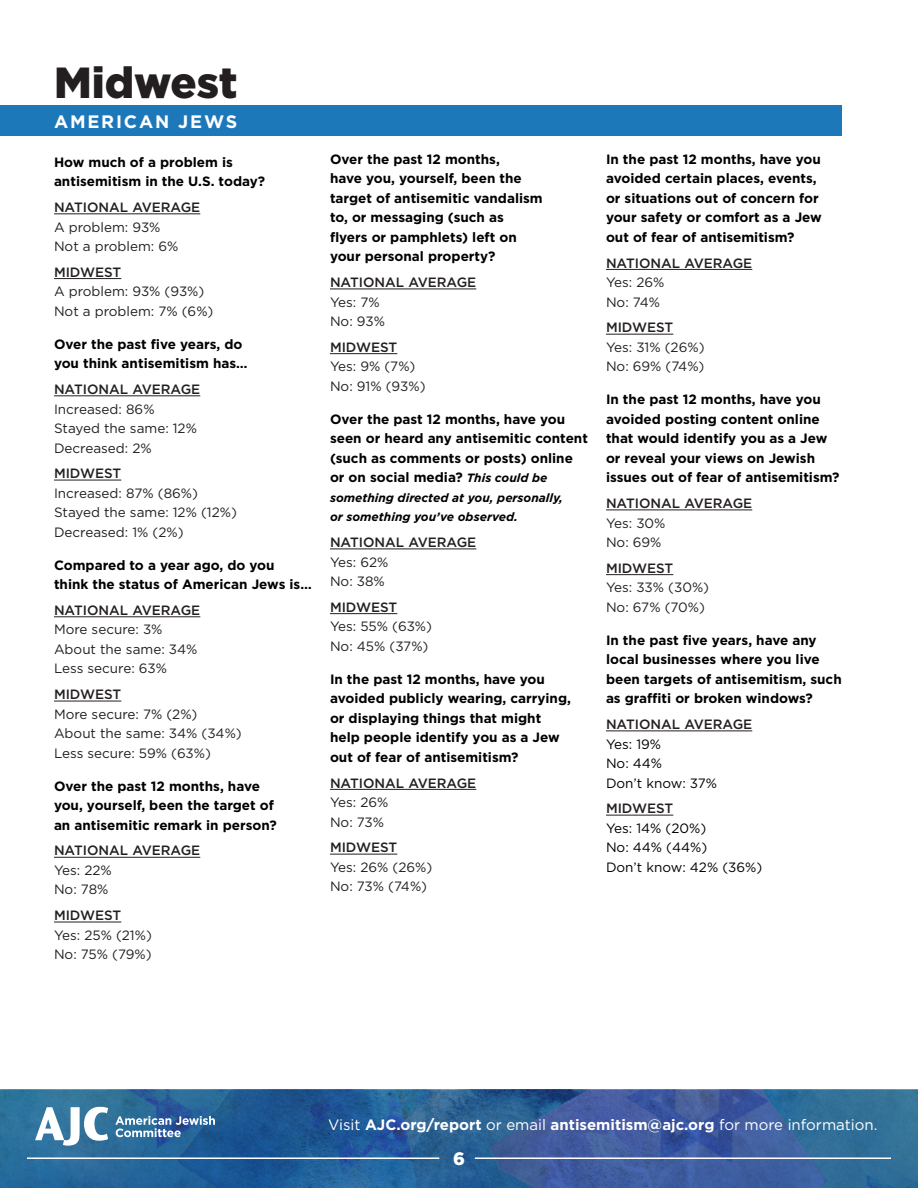
<style>
.page{position:relative;width:918px;height:1188px;background:#fff}
.page>*{position:absolute;margin:0;border:0;box-sizing:border-box;transform-origin:0 0}
.t1{font:900 43.5px "Gotham";color:#231f20}
.t2{font:700 18px "Gotham";letter-spacing:.1em;color:#fff}
.t3{font:900 18px "Gotham";color:#fff}
.t4{font:700 15px "Gotham";color:#fff}
.Question{font:700 13.5px/19.5px "Gotham";color:#000}
.Body_Answers{font:13.5px "Gotham";color:#231f20}
.Header_within_Q{font:500 13.5px "Gotham";color:#231f20}
.Body_Answers-2{font:13.5px "Gotham";color:#000}
.Question-2{font:italic 700 12px/19.5px "Gotham";color:#000}
.s1{font-style:italic;font-size:12px}
.s2{font-weight:400}
</style>
<div class="page">
<svg style="left:0;top:1090px;width:918px;height:98px;background:#2e6199"></svg>
<svg style="left:115px;top:1116px;width:100px;height:21px;background:#638db4"></svg>
<svg style="left:35px;top:1107px;width:73px;height:39px"></svg>
<hr style="left:27px;top:1157px;width:412px;height:2px;background:#fff">
<hr style="left:475px;top:1157px;width:416px;height:2px;background:#fff">
<div style="left:0;top:105px;width:841px;height:31px;background:#1c78b9"></div>
<hr style="left:54px;top:214px;width:146px;height:1px;background:#231f20">
<hr style="left:54px;top:278px;width:67px;height:1px;background:#231f20">
<hr style="left:54px;top:396px;width:146px;height:1px;background:#231f20">
<hr style="left:54px;top:480px;width:67px;height:1px;background:#231f20">
<hr style="left:54px;top:617px;width:146px;height:1px;background:#231f20">
<hr style="left:54px;top:701px;width:67px;height:1px;background:#231f20">
<hr style="left:54px;top:857px;width:146px;height:1px;background:#231f20">
<hr style="left:54px;top:922px;width:67px;height:1px;background:#231f20">
<hr style="left:330px;top:289px;width:146px;height:1px;background:#231f20">
<hr style="left:330px;top:353px;width:67px;height:1px;background:#231f20">
<hr style="left:330px;top:549px;width:146px;height:1px;background:#231f20">
<hr style="left:330px;top:613px;width:67px;height:1px;background:#231f20">
<hr style="left:330px;top:789px;width:146px;height:1px;background:#231f20">
<hr style="left:330px;top:854px;width:67px;height:1px;background:#231f20">
<hr style="left:606px;top:269px;width:146px;height:1px;background:#231f20">
<hr style="left:606px;top:334px;width:67px;height:1px;background:#231f20">
<hr style="left:606px;top:510px;width:146px;height:1px;background:#231f20">
<hr style="left:606px;top:574px;width:67px;height:1px;background:#231f20">
<hr style="left:606px;top:731px;width:146px;height:1px;background:#231f20">
<hr style="left:606px;top:815px;width:67px;height:1px;background:#231f20">
<p class="t1" style="left:54px;top:52px;width:185px">Midwest</p>
<p class="t2" style="left:54px;top:109px;width:185px">AMERICAN JEWS</p>
<p class="Question" style="left:54px;top:152px;width:213px">How much of a problem is antisemitism in the U.S. today?</p>
<p class="Header_within_Q" style="left:54px;top:198px;width:148px">NATIONAL AVERAGE</p>
<p class="Body_Answers" style="left:54px;top:218px;width:108px">A problem: 93%</p>
<p class="Body_Answers" style="left:54px;top:238px;width:126px">Not a problem: 6%</p>
<p class="Header_within_Q" style="left:54px;top:263px;width:69px">MIDWEST</p>
<p class="Body_Answers" style="left:54px;top:283px;width:152px">A problem: 93% (93%)</p>
<p class="Body_Answers" style="left:54px;top:302px;width:161px">Not a problem: 7% (6%)</p>
<p class="Question" style="left:54px;top:334px;width:195px">Over the past five years, do you think antisemitism has…</p>
<p class="Header_within_Q" style="left:54px;top:380px;width:148px">NATIONAL AVERAGE</p>
<p class="Body_Answers" style="left:54px;top:400px;width:102px">Increased: 86%</p>
<p class="Body_Answers" style="left:54px;top:420px;width:145px">Stayed the same: 12%</p>
<p class="Body_Answers" style="left:54px;top:439px;width:99px">Decreased: 2%</p>
<p class="Header_within_Q" style="left:54px;top:465px;width:69px">MIDWEST</p>
<p class="Body_Answers" style="left:54px;top:484px;width:146px">Increased: 87% (86%)</p>
<p class="Body_Answers" style="left:54px;top:504px;width:184px">Stayed the same: 12% (12%)</p>
<p class="Body_Answers" style="left:54px;top:523px;width:131px">Decreased: 1% (2%)</p>
<p class="Question" style="left:54px;top:555px;width:259px">Compared to a year ago, do you think the status of American Jews is…</p>
<p class="Header_within_Q" style="left:54px;top:601px;width:148px">NATIONAL AVERAGE</p>
<p class="Body_Answers" style="left:54px;top:621px;width:110px">More secure: 3%</p>
<p class="Body_Answers" style="left:54px;top:641px;width:145px">About the same: 34%</p>
<p class="Body_Answers" style="left:54px;top:660px;width:115px">Less secure: 63%</p>
<p class="Header_within_Q" style="left:54px;top:686px;width:69px">MIDWEST</p>
<p class="Body_Answers" style="left:54px;top:705px;width:145px">More secure: 7% (2%)</p>
<p class="Body_Answers" style="left:54px;top:725px;width:189px">About the same: 34% (34%)</p>
<p class="Body_Answers" style="left:54px;top:744px;width:159px">Less secure: 59% (63%)</p>
<p class="Question" style="left:54px;top:776px;width:224px">Over the past 12 months, have you, yourself, been the target of an antisemitic remark in person?</p>
<p class="Header_within_Q" style="left:54px;top:842px;width:148px">NATIONAL AVERAGE</p>
<p class="Body_Answers" style="left:54px;top:862px;width:59px">Yes: 22%</p>
<p class="Body_Answers" style="left:54px;top:881px;width:56px">No: 78%</p>
<p class="Header_within_Q" style="left:54px;top:907px;width:69px">MIDWEST</p>
<p class="Body_Answers" style="left:54px;top:926px;width:99px">Yes: 25% (21%)</p>
<p class="Body_Answers" style="left:54px;top:946px;width:99px">No: 75% (79%)</p>
<p class="Question" style="left:330px;top:149px;width:214px">Over the past 12 months,<br>have you, yourself, been the target of antisemitic vandalism to, or messaging (such as flyers or pamphlets) left on your personal property?</p>
<p class="Header_within_Q" style="left:330px;top:274px;width:148px">NATIONAL AVERAGE</p>
<p class="Body_Answers" style="left:330px;top:293px;width:51px">Yes: 7%</p>
<p class="Body_Answers" style="left:330px;top:313px;width:57px">No: 93%</p>
<p class="Header_within_Q" style="left:330px;top:338px;width:69px">MIDWEST</p>
<p class="Body_Answers" style="left:330px;top:358px;width:87px">Yes: 9% (7%)</p>
<p class="Body_Answers" style="left:330px;top:377px;width:97px">No: 91% (93%)</p>
<p class="Question" style="left:330px;top:409px;width:259px">Over the past 12 months, have you seen or heard any antisemitic content (such as comments or posts) online or on social media? <span class="s1">This could be</span></p>
<p class="Question-2" style="left:330px;top:488px;width:235px">something directed at you, personally, or something you’ve observed.</p>
<p class="Header_within_Q" style="left:330px;top:534px;width:148px">NATIONAL AVERAGE</p>
<p class="Body_Answers" style="left:330px;top:553px;width:60px">Yes: 62%</p>
<p class="Body_Answers" style="left:330px;top:573px;width:56px">No: 38%</p>
<p class="Header_within_Q" style="left:330px;top:598px;width:69px">MIDWEST</p>
<p class="Body_Answers" style="left:330px;top:618px;width:104px">Yes: 55% (63%)</p>
<p class="Body_Answers" style="left:330px;top:637px;width:100px">No: 45% (37%)</p>
<p class="Question" style="left:330px;top:669px;width:242px">In the past 12 months, have you avoided publicly wearing, carrying, or displaying things that might help people identify you as a Jew out of fear of antisemitism?</p>
<p class="Header_within_Q" style="left:330px;top:774px;width:148px">NATIONAL AVERAGE</p>
<p class="Body_Answers" style="left:330px;top:794px;width:60px">Yes: 26%</p>
<p class="Body_Answers" style="left:330px;top:813px;width:56px">No: 73%</p>
<p class="Header_within_Q" style="left:330px;top:839px;width:69px">MIDWEST</p>
<p class="Body_Answers" style="left:330px;top:858px;width:104px">Yes: 26% (26%)</p>
<p class="Body_Answers" style="left:330px;top:878px;width:99px">No: 73% (74%)</p>
<p class="Question" style="left:606px;top:149px;width:217px">In the past 12 months, have you avoided certain places, events, or situations out of concern for your safety or comfort as a Jew out of fear of antisemitism?</p>
<p class="Header_within_Q" style="left:606px;top:254px;width:148px">NATIONAL AVERAGE</p>
<p class="Body_Answers" style="left:606px;top:274px;width:60px">Yes: 26%</p>
<p class="Body_Answers" style="left:606px;top:293px;width:56px">No: 74%</p>
<p class="Header_within_Q" style="left:606px;top:319px;width:69px">MIDWEST</p>
<p class="Body_Answers" style="left:606px;top:338px;width:100px">Yes: 31% (26%)</p>
<p class="Body_Answers" style="left:606px;top:358px;width:100px">No: 69% (74%)</p>
<p class="Question" style="left:606px;top:390px;width:235px">In the past 12 months, have you avoided posting content online that would identify you as a Jew or reveal your views on Jewish issues out of fear of antisemitism?</p>
<p class="Header_within_Q" style="left:606px;top:495px;width:148px">NATIONAL AVERAGE</p>
<p class="Body_Answers" style="left:606px;top:514px;width:61px">Yes: 30%</p>
<p class="Body_Answers" style="left:606px;top:534px;width:57px">No: 69%</p>
<p class="Header_within_Q" style="left:606px;top:559px;width:69px">MIDWEST</p>
<p class="Body_Answers" style="left:606px;top:579px;width:105px">Yes: 33% (30%)</p>
<p class="Body_Answers" style="left:606px;top:598px;width:101px">No: 67% (70%)</p>
<p class="Question" style="left:606px;top:630px;width:237px">In the past five years, have any local businesses where you live been targets of antisemitism, such as graffiti or broken windows?</p>
<p class="Header_within_Q" style="left:606px;top:715px;width:148px">NATIONAL AVERAGE</p>
<p class="Body_Answers-2" style="left:606px;top:735px;width:57px">Yes: 19%</p>
<p class="Body_Answers-2" style="left:606px;top:755px;width:58px">No: 44%</p>
<p class="Body_Answers-2" style="left:606px;top:774px;width:113px">Don’t know: 37%</p>
<p class="Header_within_Q" style="left:606px;top:800px;width:69px">MIDWEST</p>
<p class="Body_Answers-2" style="left:606px;top:819px;width:102px">Yes: 14% (20%)</p>
<p class="Body_Answers-2" style="left:606px;top:839px;width:103px">No: 44% (44%)</p>
<p class="Body_Answers-2" style="left:606px;top:858px;width:158px">Don’t know: 42% (36%)</p>
<p class="t4" style="left:328px;top:1115px;width:551px"><span class="s2">Visit</span> AJC.org/report <span class="s2">or email</span> antisemitism@ajc.org <span class="s2">for more information.</span></p>
<h2 class="t3" style="left:453px;top:1146px;width:13px">6</h2>
</div>
